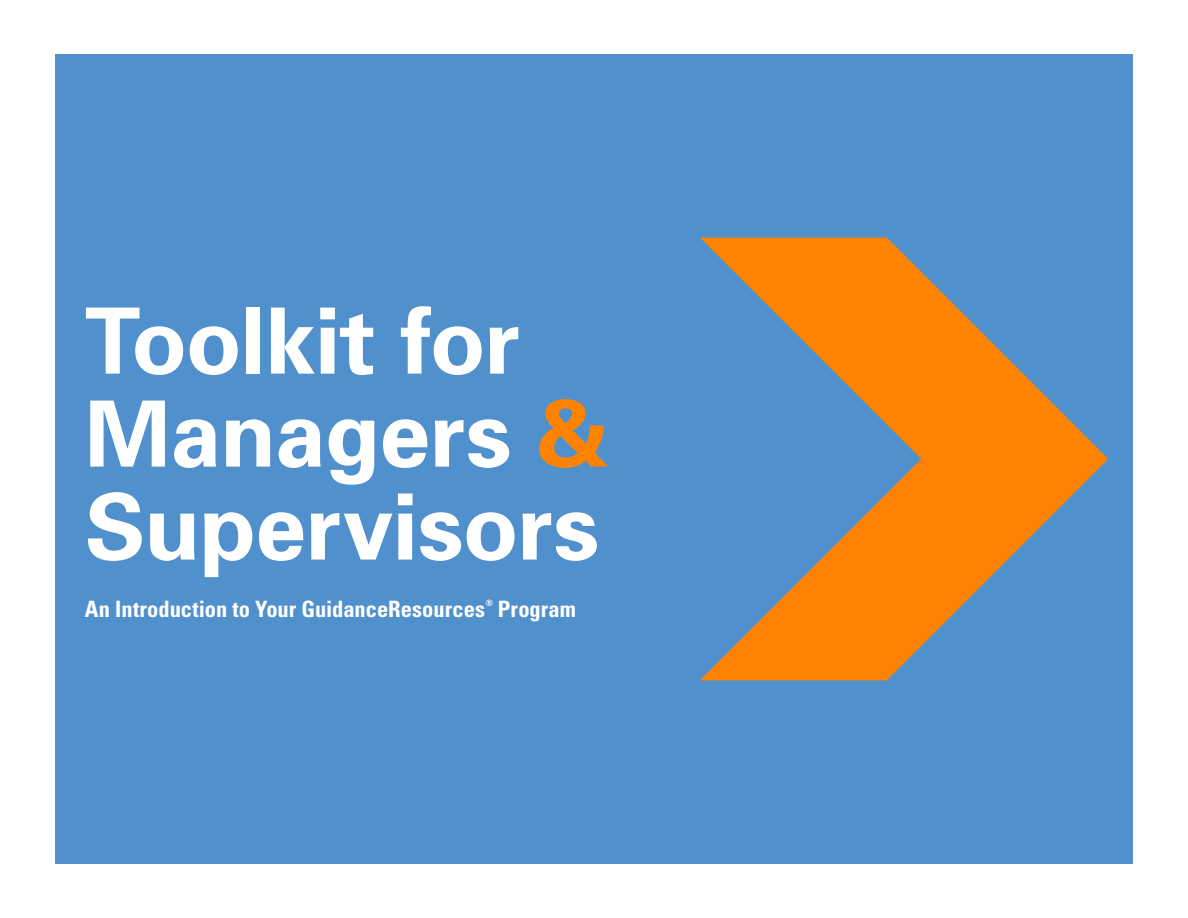
<style>
.page{position:relative;width:1188px;height:918px;background:#fff}
.page>*{position:absolute;margin:0;border:0;box-sizing:border-box;transform-origin:0 0}
.t1{font:700 91.5px/93px "Univers";letter-spacing:-.01em;color:#fff}
.t2{font:700 condensed 22.5px "Univers";color:#fff}
.t3{font:700 condensed 8.7px "Univers";color:#fff}
.s1{color:#ff8300}
</style>
<div class="page">
<div style="left:55px;top:54px;width:1078px;height:810px;background:#5091cd"></div>
<svg style="left:700px;top:238px;width:408px;height:442px"></svg>
<h1 class="t1" style="left:85px;top:295px;width:525px">Toolkit for<br>Managers <span class="s1">&amp;<br></span>Supervisors</h1>
<p class="t2" style="left:85px;top:595px;width:402px">An Introduction to Your GuidanceResources</p>
<p class="t3" style="left:486px;top:598px;width:9px">®</p>
<p class="t2" style="left:498px;top:595px;width:80px">Program</p>
</div>
